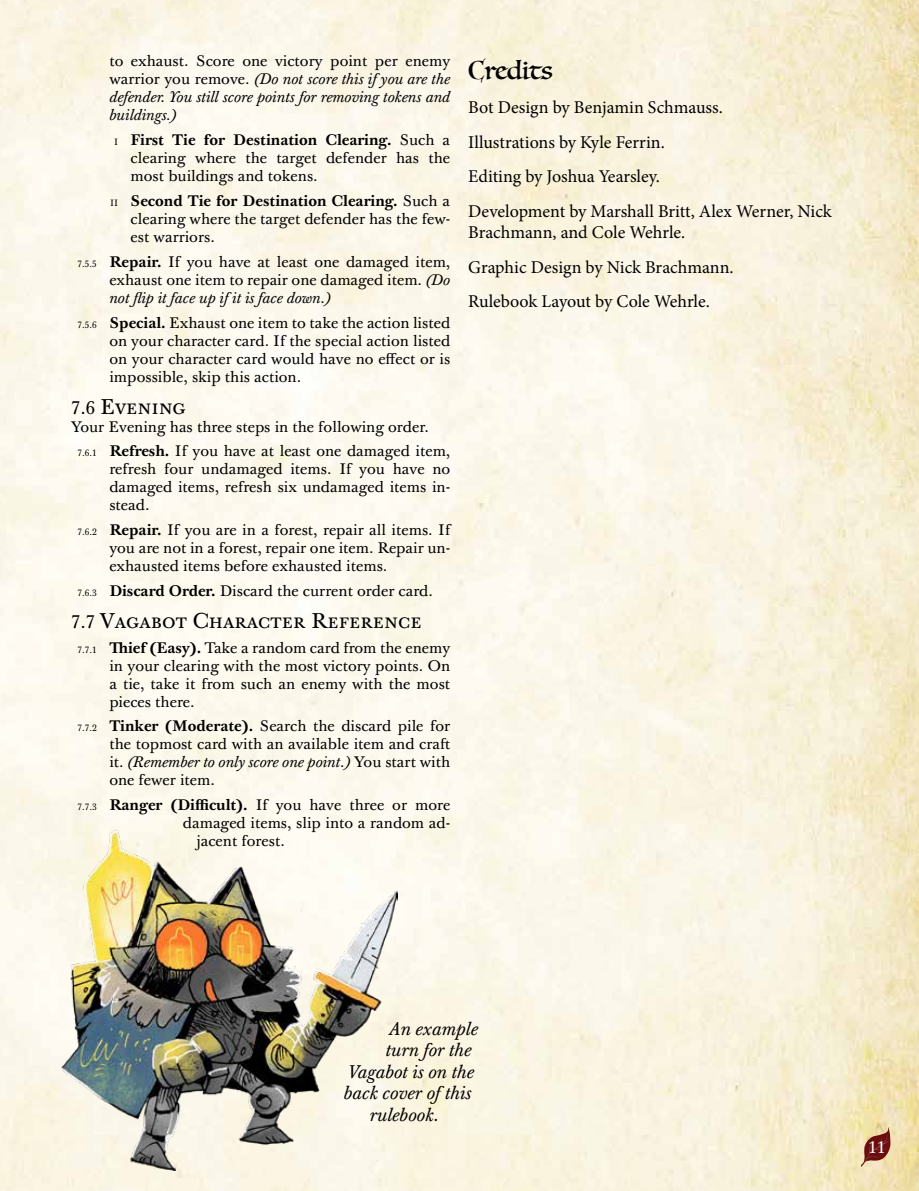
<style>
.page{position:relative;width:919px;height:1191px;background:#fff}
.page>*{position:absolute;margin:0;border:0;box-sizing:border-box;transform-origin:0 0}
.t1{font:25.5px "Luminari";color:#000}
.t2{font:21px "Baskerville Ten Pro";color:#000}
.t3{font:18px/34.3px "Minion Pro";letter-spacing:-.005em;color:#000}
.t4{font:italic 18px "Baskerville Ten Pro";color:#000}
.t5{font:16.5px "Baskerville Ten Pro";color:#fff}
.t6{font:15px/18px "Baskerville Ten Pro";color:#000;text-align:justify}
.t7{font:italic 15px/18px "Baskerville Ten Pro";color:#000;text-align:justify}
.s1{font-style:normal}
.s2{font-size:9px}
.s3{font-weight:700}
.s4{font-style:italic}
.s5{font-size:18px}
</style>
<div class="page">
<img style="left:0;top:0;width:918px;height:1191px">
<svg style="left:860px;top:1126px;width:30px;height:41px"></svg>
<img style="left:62px;top:798px;width:336px;height:372px">
<p class="t7" style="left:109px;top:53px;width:342px"><span class="s1">to exhaust. Score one victory point per enemy warrior you remove.</span> (Do not score this if you are the defender. You still score points for removing tokens and buildings.)</p>
<p class="t6" style="left:131px;top:132px;width:321px;text-indent:-16px"><span class="s2">I</span> <span class="s3">First Tie for Destination Clearing.</span> Such a clearing where the target defender has the most buildings and tokens.</p>
<p class="t6" style="left:131px;top:192px;width:321px;text-indent:-20px"><span class="s2">II</span> <span class="s3">Second Tie for Destination Clearing.</span> Such a clearing where the target defender has the few&shy;est warriors.</p>
<p class="t6" style="left:109px;top:253px;width:342px;text-indent:-32px"><span class="s2">7.5.5</span> <span class="s3">Repair.</span> If you have at least one damaged item, exhaust one item to repair one damaged item. <span class="s4">(Do not flip it face up if it is face down.)</span></p>
<p class="t6" style="left:109px;top:314px;width:342px;text-indent:-32px"><span class="s2">7.5.6</span> <span class="s3">Special.</span> Exhaust one item to take the action listed on your character card. If the special action listed on your character card would have no effect or is impossible, skip this action.</p>
<h2 class="t2" style="left:71px;top:394px;width:116px"><span class="s5">7.6</span> Evening</h2>
<p class="t6" style="left:77px;top:415px;width:374px;line-height:24.8px;text-indent:-6px">Your Evening has three steps in the following order.<br><span class="s2">7.6.1</span> <span class="s3">Refresh.</span> If you have at least one damaged item,</p>
<p class="t6" style="left:109px;top:461px;width:342px">refresh four undamaged items. If you have no damaged items, refresh six undamaged items in&shy;stead.</p>
<p class="t6" style="left:109px;top:521px;width:344px;text-indent:-32px"><span class="s2">7.6.2</span> <span class="s3">Repair.</span> If you are in a forest, repair all items. If you are not in a forest, repair one item. Repair un&shy;exhausted items before exhausted items.</p>
<p class="t6" style="left:77px;top:582px;width:357px"><span class="s2">7.6.3</span> <span class="s3">Discard Order.</span> Discard the current order card.</p>
<h2 class="t2" style="left:71px;top:608px;width:352px"><span class="s5">7.7</span> Vagabot Character Reference</h2>
<p class="t6" style="left:109px;top:639px;width:342px;text-indent:-32px"><span class="s2">7.7.1</span> <span class="s3">Thief (Easy).</span> Take a random card from the enemy in your clearing with the most victory points. On a tie, take it from such an enemy with the most pieces there.</p>
<p class="t6" style="left:109px;top:718px;width:342px;text-indent:-32px"><span class="s2">7.7.2</span> <span class="s3">Tinker (Moderate).</span> Search the discard pile for the topmost card with an available item and craft it. <span class="s4">(Remember to only score one point.)</span> You start with one fewer item.</p>
<p class="t6" style="left:77px;top:796px;width:374px"><span class="s2">7.7.3</span> <span class="s3">Ranger (Difficult).</span> If you have three or more</p>
<p class="t6" style="left:183px;top:814px;width:269px">damaged items, slip into a random ad-</p>
<p class="t6" style="left:196px;top:832px;width:90px">jacent forest.</p>
<h1 class="t1" style="left:468px;top:48px;width:86px">Credits</h1>
<p class="t3" style="left:468px;top:91px;width:365px">Bot Design by Benjamin Schmauss.<br>Illustrations by Kyle Ferrin.<br>Editing by Joshua Yearsley.<br>Development by Marshall Britt, Alex Werner, Nick</p>
<p class="t3" style="left:468px;top:215px;width:267px">Brachmann, and Cole Wehrle.<br>Graphic Design by Nick Brachmann.<br>Rulebook Layout by Cole Wehrle.</p>
<p class="t4" style="left:389px;top:1017px;width:90px">An example</p>
<p class="t4" style="left:385px;top:1039px;width:87px">turn for the</p>
<p class="t4" style="left:348px;top:1060px;width:127px">Vagabot is on the</p>
<p class="t4" style="left:344px;top:1082px;width:129px">back cover of this</p>
<p class="t4" style="left:370px;top:1104px;width:71px">rulebook.</p>
<p class="t5" style="left:868px;top:1137px;width:19px">11</p>
</div>
